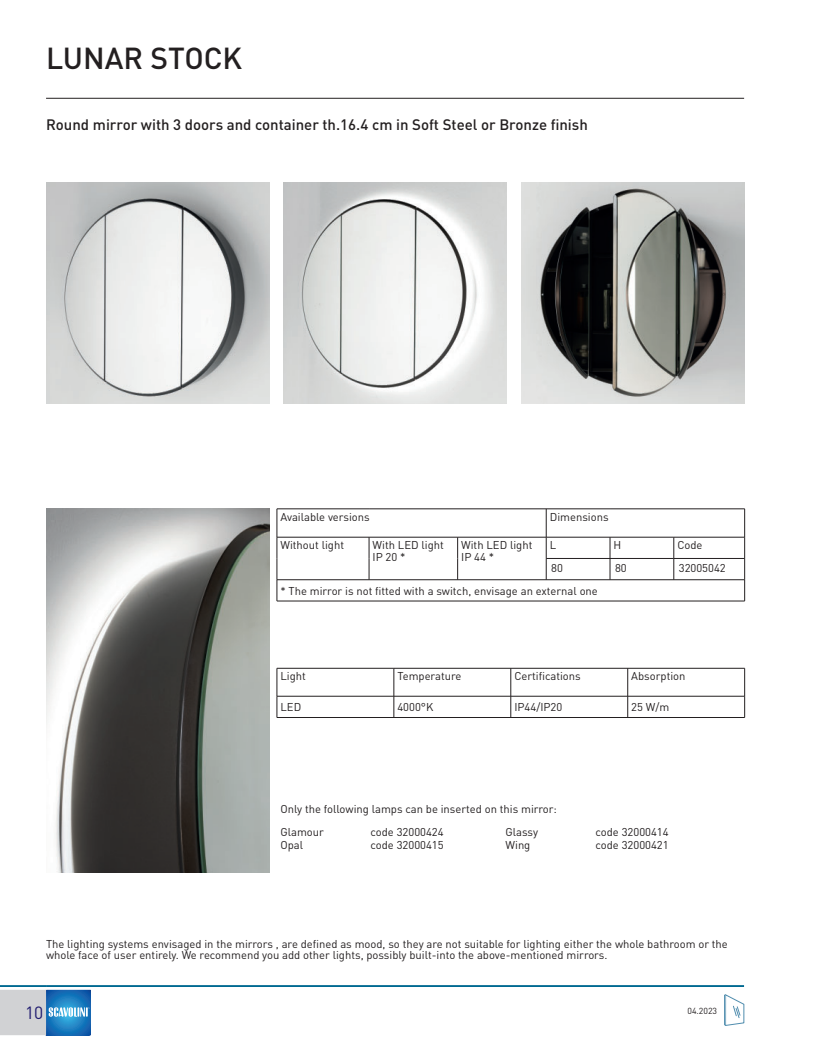
<style>
.page{position:relative;width:815px;height:1053px;background:#fff}
.page>*{position:absolute;margin:0;border:0;box-sizing:border-box;transform-origin:0 0}
.t1{font:500 30px "DIN Pro";color:#231f20}
.t2{font:17.5px "DIN Pro";color:#201c70}
.t3{font:500 15px "DIN Pro";color:#231f20}
.t4{font:11.25px/11.2px "DIN Pro";color:#231f20}
.t5{font:8.75px "DIN Pro";color:#231f20}
</style>
<div class="page">
<svg style="left:0;top:986px;width:744px;height:49px"></svg>
<hr style="left:0;top:985px;width:46px;height:1px;background:#006991">
<hr style="left:46px;top:985px;width:698px;height:1px;background:#006991">
<hr style="left:46px;top:98px;width:698px;height:1px;background:#231f20">
<hr style="left:546px;top:558px;width:64px;height:1px;background:#231f20">
<hr style="left:610px;top:558px;width:64px;height:1px;background:#231f20">
<hr style="left:674px;top:558px;width:71px;height:1px;background:#231f20">
<hr style="left:277px;top:508px;width:92px;height:1px;background:#231f20">
<hr style="left:369px;top:508px;width:241px;height:1px;background:#231f20">
<hr style="left:610px;top:508px;width:135px;height:1px;background:#231f20">
<hr style="left:546px;top:537px;width:64px;height:1px;background:#231f20">
<svg style="left:546px;top:509px;width:1px;height:70px"></svg>
<hr style="left:610px;top:537px;width:64px;height:1px;background:#231f20">
<svg style="left:610px;top:537px;width:1px;height:42px"></svg>
<hr style="left:674px;top:537px;width:71px;height:1px;background:#231f20">
<svg style="left:674px;top:537px;width:1px;height:42px"></svg>
<svg style="left:744px;top:509px;width:1px;height:91px"></svg>
<hr style="left:277px;top:537px;width:92px;height:1px;background:#231f20">
<hr style="left:369px;top:537px;width:89px;height:1px;background:#231f20">
<hr style="left:458px;top:537px;width:88px;height:1px;background:#231f20">
<svg style="left:369px;top:537px;width:1px;height:42px"></svg>
<svg style="left:457px;top:537px;width:1px;height:42px"></svg>
<hr style="left:277px;top:579px;width:92px;height:1px;background:#231f20">
<svg style="left:277px;top:509px;width:1px;height:91px"></svg>
<hr style="left:369px;top:579px;width:376px;height:1px;background:#231f20">
<hr style="left:277px;top:600px;width:468px;height:1px;background:#231f20">
<img style="left:46px;top:182px;width:223px;height:222px">
<img style="left:521px;top:182px;width:223px;height:222px">
<img style="left:283px;top:182px;width:224px;height:222px">
<img style="left:46px;top:508px;width:224px;height:364px">
<hr style="left:277px;top:668px;width:117px;height:1px;background:#231f20">
<hr style="left:394px;top:668px;width:351px;height:1px;background:#231f20">
<hr style="left:277px;top:696px;width:468px;height:1px;background:#231f20">
<svg style="left:277px;top:668px;width:1px;height:49px"></svg>
<svg style="left:627px;top:668px;width:1px;height:49px"></svg>
<svg style="left:744px;top:668px;width:1px;height:49px"></svg>
<hr style="left:277px;top:717px;width:468px;height:1px;background:#231f20">
<svg style="left:394px;top:668px;width:1px;height:49px"></svg>
<svg style="left:511px;top:668px;width:1px;height:49px"></svg>
<h1 class="t1" style="left:46px;top:48px;width:198px">LUNAR STOCK</h1>
<h3 class="t3" style="left:46px;top:119px;width:543px">Round mirror with 3 doors and container th.16.4 cm in Soft Steel or Bronze finish</h3>
<p class="t4" style="left:280px;top:512px;width:91px">Available versions</p>
<p class="t4" style="left:550px;top:512px;width:60px">Dimensions</p>
<p class="t4" style="left:280px;top:541px;width:65px">Without light</p>
<p class="t4" style="left:373px;top:541px;width:73px">With LED light<br>IP 20 *</p>
<p class="t4" style="left:461px;top:541px;width:73px">With LED light<br>IP 44 *</p>
<p class="t4" style="left:550px;top:541px;width:8px">L</p>
<p class="t4" style="left:614px;top:541px;width:9px">H</p>
<p class="t4" style="left:677px;top:541px;width:27px">Code</p>
<p class="t4" style="left:551px;top:563px;width:13px">80</p>
<p class="t4" style="left:615px;top:563px;width:13px">80</p>
<p class="t4" style="left:679px;top:563px;width:48px">32005042</p>
<p class="t4" style="left:280px;top:586px;width:319px">* The mirror is not fitted with a switch, envisage an external one</p>
<p class="t4" style="left:280px;top:672px;width:27px">Light</p>
<p class="t4" style="left:397px;top:672px;width:66px">Temperature</p>
<p class="t4" style="left:514px;top:672px;width:68px">Certifications</p>
<p class="t4" style="left:631px;top:672px;width:56px">Absorption</p>
<p class="t4" style="left:280px;top:702px;width:22px">LED</p>
<p class="t4" style="left:397px;top:702px;width:38px">4000°K</p>
<p class="t4" style="left:514px;top:702px;width:50px">IP44/IP20</p>
<p class="t4" style="left:631px;top:702px;width:40px">25 W/m</p>
<p class="t4" style="left:281px;top:798px;width:278px;line-height:23.8px">Only the following lamps can be inserted on this mirror:<br>Glamour</p>
<p class="t4" style="left:371px;top:828px;width:75px">code 32000424</p>
<p class="t4" style="left:506px;top:828px;width:34px">Glassy</p>
<p class="t4" style="left:596px;top:828px;width:75px">code 32000414</p>
<p class="t4" style="left:281px;top:840px;width:24px">Opal</p>
<p class="t4" style="left:371px;top:840px;width:75px">code 32000415</p>
<p class="t4" style="left:506px;top:840px;width:26px">Wing</p>
<p class="t4" style="left:596px;top:840px;width:75px">code 32000421</p>
<p class="t4" style="left:46px;top:939px;width:683px">The lighting systems envisaged in the mirrors , are defined as mood, so they are not suitable for lighting either the whole bathroom or the whole face of user entirely. We recommend you add other lights, possibly built-into the above-mentioned mirrors.</p>
<h2 class="t2" style="left:25px;top:1006px;width:20px">10</h2>
<p class="t5" style="left:687px;top:1007px;width:31px">04.2023</p>
</div>
